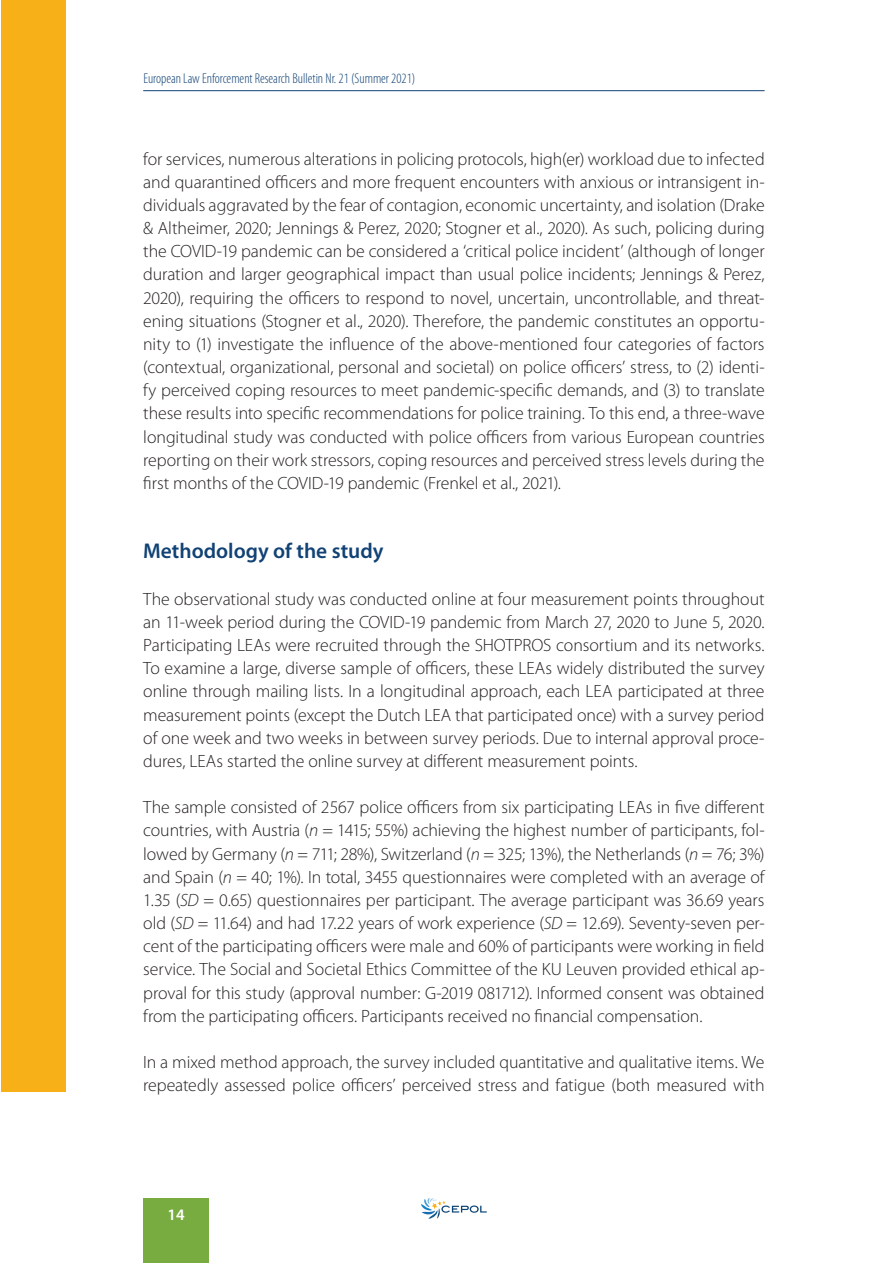
<style>
.page{position:relative;width:893px;height:1263px;background:#fff}
.page>*{position:absolute;margin:0;border:0;box-sizing:border-box;transform-origin:0 0}
.t1{font:600 21.45px "Myriad Pro";color:#114275}
.t2{font:300 17.85px/23.1px "Myriad Pro";letter-spacing:-.005em;color:#231f20;text-align:justify}
.t3{font:600 16.05px "Myriad Pro";color:#fff}
.t4{font:300 condensed 14.25px "Myriad Pro";color:#114275}
.s1{font-style:italic}
</style>
<div class="page">
<div style="left:2px;top:0;width:64px;height:1091px;background:#f7b018"></div>
<svg style="left:421px;top:1198px;width:66px;height:21px"></svg>
<hr style="left:143px;top:90px;width:621px;height:1px;background:#114275">
<div style="left:143px;top:1198px;width:66px;height:65px;background:#78ac41"></div>
<p class="t4" style="left:144px;top:70px;width:273px">European Law Enforcement Research Bulletin Nr. 21 (Summer 2021)</p>
<p class="t2" style="left:143px;top:148px;width:623px">for services, numerous alterations in policing protocols, high(er) workload due to infected and quarantined officers and more frequent encounters with anxious or intransigent in&shy;dividuals aggravated by the fear of contagion, economic uncertainty, and isolation (Drake &amp; Altheimer, 2020; Jennings &amp; Perez, 2020; Stogner et al., 2020). As such, policing during the COVID-19 pandemic can be considered a ‘critical police incident’ (although of longer duration and larger geographical impact than usual police incidents; Jennings &amp; Perez, 2020), requiring the officers to respond to novel, uncertain, uncontrollable, and threat&shy;ening situations (Stogner et al., 2020). Therefore, the pandemic constitutes an opportu&shy;nity to (1) investigate the influence of the above-mentioned four categories of factors (contextual, organizational, personal and societal) on police officers’ stress, to (2) identi&shy;fy perceived coping resources to meet pandemic-specific demands, and (3) to translate these results into specific recommendations for police training. To this end, a three-wave longitudinal study was conducted with police officers from various European countries reporting on their work stressors, coping resources and perceived stress levels during the first months of the COVID-19 pandemic (Frenkel et al., 2021).</p>
<p class="t1" style="left:143px;top:543px;width:242px">Methodology of the study</p>
<p class="t2" style="left:143px;top:588px;width:623px">The observational study was conducted online at four measurement points throughout an 11-week period during the COVID-19 pandemic from March 27, 2020 to June 5, 2020.<br>Participating LEAs were recruited through the SHOTPROS consortium and its networks.<br>To examine a large, diverse sample of officers, these LEAs widely distributed the survey online through mailing lists. In a longitudinal approach, each LEA participated at three measurement points (except the Dutch LEA that participated once) with a survey period of one week and two weeks in between survey periods. Due to internal approval proce&shy;dures, LEAs started the online survey at different measurement points.</p>
<p class="t2" style="left:143px;top:797px;width:623px">The sample consisted of 2567 police officers from six participating LEAs in five different countries, with Austria (<span class="s1">n</span> = 1415; 55%) achieving the highest number of participants, fol&shy;lowed by Germany (<span class="s1">n</span> = 711; 28%), Switzerland (<span class="s1">n</span> = 325; 13%), the Netherlands (<span class="s1">n</span> = 76; 3%) and Spain (<span class="s1">n</span> = 40; 1%). In total, 3455 questionnaires were completed with an average of 1.35 (<span class="s1">SD</span> = 0.65) questionnaires per participant. The average participant was 36.69 years old (<span class="s1">SD</span> = 11.64) and had 17.22 years of work experience (<span class="s1">SD</span> = 12.69). Seventy-seven per&shy;cent of the participating officers were male and 60% of participants were working in field service. The Social and Societal Ethics Committee of the KU Leuven provided ethical ap&shy;proval for this study (approval number: G-2019 081712). Informed consent was obtained from the participating officers. Participants received no financial compensation.</p>
<p class="t2" style="left:143px;top:1052px;width:623px">In a mixed method approach, the survey included quantitative and qualitative items. We repeatedly assessed police officers’ perceived stress and fatigue (both measured with</p>
<p class="t3" style="left:167px;top:1209px;width:19px">14</p>
</div>
